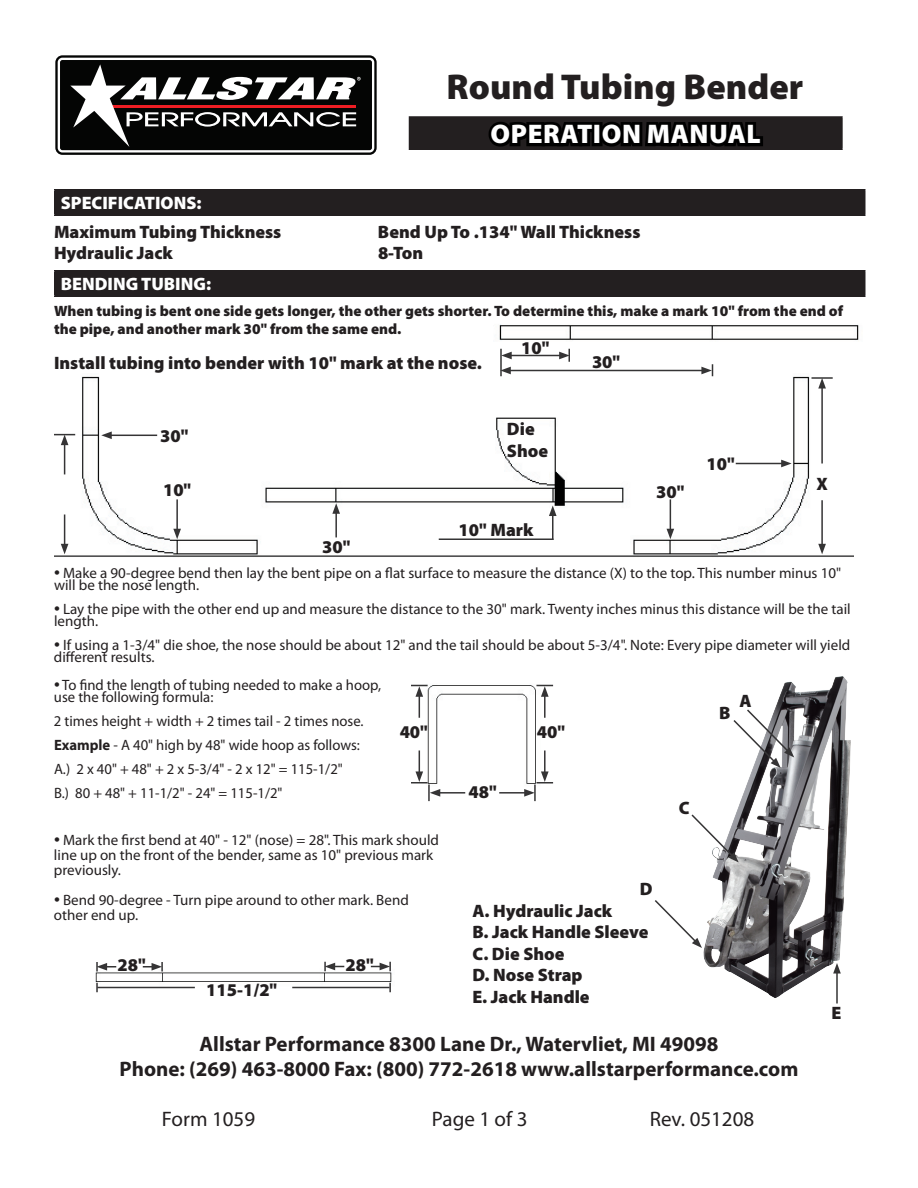
<style>
.page{position:relative;width:918px;height:1188px;background:#fff}
.page>*{position:absolute;margin:0;border:0;box-sizing:border-box;transform-origin:0 0}
.t1{font:900 36px "Myriad Pro";color:#231f20}
.t2{font:900 27px "Myriad Pro";letter-spacing:.02em;color:#fff}
.t3{font:700 21px/25.2px "Myriad Pro";color:#231f20;text-align:center}
.t4{font:21px "Myriad Pro";color:#231f20}
.t5{font:900 18px/21.6px "Myriad Pro";color:#231f20}
.t6{font:900 18px "Myriad Pro";color:#fff}
.t7{font:15px/12px "Myriad Pro";color:#231f20}
.t8{font:900 15px/18px "Myriad Pro";color:#231f20}
.s1{font-size:21px}
.s2{font-weight:700}
</style>
<div class="page">
<svg style="left:55px;top:55px;width:322px;height:100px;background:#303130"></svg>
<svg style="left:58px;top:58px;width:316px;height:95px"></svg>
<div style="left:60px;top:60px;width:312px;height:90px;background:#040504;border-radius:2px"></div>
<svg style="left:70px;top:64px;width:291px;height:83px"></svg>
<div style="left:410px;top:117px;width:432px;height:32px;background:#231f20"></div>
<hr style="left:409px;top:116px;width:434px;height:2px;background:#231f20">
<hr style="left:409px;top:118px;width:1px;height:30px;background:#231f20">
<hr style="left:841px;top:118px;width:2px;height:30px;background:#231f20">
<hr style="left:409px;top:148px;width:434px;height:2px;background:#231f20">
<svg style="left:486px;top:116px;width:280px;height:31px"></svg>
<div style="left:55px;top:190px;width:810px;height:25px;background:#231f20"></div>
<hr style="left:54px;top:189px;width:812px;height:1px;background:#231f20">
<hr style="left:54px;top:190px;width:2px;height:24px;background:#231f20">
<hr style="left:864px;top:190px;width:2px;height:24px;background:#231f20">
<hr style="left:54px;top:214px;width:812px;height:2px;background:#231f20">
<div style="left:55px;top:271px;width:810px;height:25px;background:#231f20"></div>
<hr style="left:54px;top:270px;width:812px;height:2px;background:#231f20">
<hr style="left:54px;top:272px;width:2px;height:24px;background:#231f20">
<hr style="left:864px;top:272px;width:2px;height:24px;background:#231f20">
<hr style="left:54px;top:296px;width:812px;height:1px;background:#231f20">
<img style="left:54px;top:374px;width:800px;height:183px">
<img style="left:499px;top:324px;width:360px;height:16px">
<hr style="left:500px;top:349px;width:2px;height:27px;background:#353435">
<hr style="left:509px;top:355px;width:52px;height:1px;background:#353435">
<svg style="left:559px;top:349px;width:11px;height:13px"></svg>
<svg style="left:501px;top:352px;width:11px;height:7px"></svg>
<hr style="left:508px;top:370px;width:196px;height:1px;background:#353435">
<svg style="left:701px;top:364px;width:12px;height:12px"></svg>
<svg style="left:500px;top:367px;width:11px;height:7px"></svg>
<hr style="left:64px;top:443px;width:1px;height:31px;background:#353435">
<svg style="left:54px;top:434px;width:21px;height:11px"></svg>
<hr style="left:64px;top:514px;width:1px;height:32px;background:#353435">
<svg style="left:61px;top:544px;width:7px;height:10px"></svg>
<hr style="left:109px;top:435px;width:48px;height:1px;background:#353435">
<svg style="left:101px;top:431px;width:11px;height:8px"></svg>
<hr style="left:176px;top:499px;width:2px;height:32px;background:#353435">
<svg style="left:173px;top:529px;width:8px;height:10px"></svg>
<hr style="left:335px;top:511px;width:2px;height:26px;background:#353435">
<svg style="left:332px;top:503px;width:8px;height:11px"></svg>
<hr style="left:552px;top:514px;width:2px;height:26px;background:#353435">
<svg style="left:549px;top:506px;width:8px;height:10px"></svg>
<hr style="left:439px;top:538px;width:115px;height:2px;background:#353435">
<hr style="left:670px;top:499px;width:1px;height:32px;background:#353435">
<svg style="left:667px;top:529px;width:7px;height:10px"></svg>
<hr style="left:736px;top:463px;width:47px;height:1px;background:#353435">
<svg style="left:781px;top:460px;width:11px;height:7px"></svg>
<hr style="left:812px;top:377px;width:21px;height:2px;background:#353435">
<hr style="left:821px;top:386px;width:2px;height:78px;background:#353435">
<svg style="left:818px;top:378px;width:8px;height:11px"></svg>
<hr style="left:821px;top:500px;width:2px;height:46px;background:#353435">
<svg style="left:818px;top:544px;width:8px;height:10px"></svg>
<img style="left:95px;top:961px;width:297px;height:32px">
<svg style="left:96px;top:962px;width:20px;height:10px"></svg>
<svg style="left:143px;top:962px;width:20px;height:10px"></svg>
<svg style="left:324px;top:962px;width:20px;height:9px"></svg>
<svg style="left:371px;top:962px;width:20px;height:9px"></svg>
<svg style="left:389px;top:983px;width:2px;height:9px"></svg>
<svg style="left:96px;top:983px;width:2px;height:9px"></svg>
<hr style="left:292px;top:987px;width:98px;height:1px;background:#353435">
<hr style="left:97px;top:987px;width:98px;height:1px;background:#353435">
<img style="left:411px;top:684px;width:143px;height:118px">
<svg style="left:411px;top:685px;width:17px;height:33px"></svg>
<hr style="left:544px;top:694px;width:2px;height:24px;background:#353435">
<svg style="left:536px;top:685px;width:17px;height:12px"></svg>
<hr style="left:544px;top:751px;width:2px;height:23px;background:#353435">
<hr style="left:438px;top:792px;width:27px;height:2px;background:#353435">
<svg style="left:411px;top:751px;width:29px;height:50px"></svg>
<hr style="left:499px;top:792px;width:28px;height:2px;background:#353435">
<svg style="left:524px;top:771px;width:29px;height:30px"></svg>
<img style="left:703px;top:676px;width:148px;height:322px">
<svg style="left:732px;top:708px;width:62px;height:60px"></svg>
<svg style="left:691px;top:813px;width:48px;height:49px"></svg>
<svg style="left:655px;top:900px;width:47px;height:48px"></svg>
<hr style="left:836px;top:971px;width:2px;height:33px;background:#353435">
<svg style="left:833px;top:963px;width:8px;height:11px"></svg>
<h1 class="t1" style="left:447px;top:66px;width:358px">Round Tubing Bender</h1>
<h2 class="t2" style="left:491px;top:119px;width:272px">OPERATION MANUAL</h2>
<p class="t6" style="left:61px;top:193px;width:142px">SPECIFICATIONS:</p>
<p class="t5" style="left:54px;top:221px;width:229px">Maximum Tubing Thickness</p>
<p class="t5" style="left:378px;top:221px;width:264px">Bend Up To .134" Wall Thickness</p>
<p class="t5" style="left:54px;top:243px;width:120px">Hydraulic Jack</p>
<p class="t5" style="left:378px;top:243px;width:47px">8-Ton</p>
<p class="t6" style="left:61px;top:274px;width:152px">BENDING TUBING:</p>
<p class="t8" style="left:54px;top:302px;width:791px">When tubing is bent one side gets longer, the other gets shorter. To determine this, make a mark 10" from the end of the pipe, and another mark 30" from the same end.</p>
<p class="t5" style="left:54px;top:352px;width:429px">Install tubing into bender with 10" mark at the nose.</p>
<p class="t5" style="left:160px;top:425px;width:30px">30"</p>
<p class="t5" style="left:163px;top:479px;width:30px">10"</p>
<p class="t5" style="left:521px;top:337px;width:30px">10"</p>
<p class="t5" style="left:507px;top:418px;width:43px">Die<br>Shoe</p>
<p class="t5" style="left:322px;top:536px;width:30px">30"</p>
<p class="t5" style="left:459px;top:519px;width:76px">10" Mark</p>
<p class="t5" style="left:592px;top:352px;width:30px">30"</p>
<p class="t5" style="left:656px;top:481px;width:30px">30"</p>
<p class="t5" style="left:706px;top:454px;width:30px">10"</p>
<p class="t5" style="left:816px;top:473px;width:13px">X</p>
<p class="t7" style="left:54px;top:568px;width:789px"><span class="s1">•</span> Make a 90-degree bend then lay the bent pipe on a flat surface to measure the distance (X) to the top. This number minus 10" will be the nose length.</p>
<p class="t7" style="left:54px;top:604px;width:798px"><span class="s1">•</span> Lay the pipe with the other end up and measure the distance to the 30" mark. Twenty inches minus this distance will be the tail length.</p>
<p class="t7" style="left:54px;top:640px;width:798px"><span class="s1">•</span> If using a 1-3/4" die shoe, the nose should be about 12" and the tail should be about 5-3/4". Note: Every pipe diameter will yield different results.</p>
<p class="t7" style="left:54px;top:679px;width:329px"><span class="s1">•</span> To find the length of tubing needed to make a hoop, use the following formula:</p>
<p class="t7" style="left:54px;top:709px;width:311px;line-height:24px">2 times height + width + 2 times tail - 2 times nose.<br><span class="s2">Example</span> - A 40" high by 48" wide hoop as follows:<br>A.) 2 x 40" + 48" + 2 x 5-3/4" - 2 x 12" = 115-1/2"<br>B.) 80 + 48" + 11-1/2" - 24" = 115-1/2"</p>
<p class="t7" style="left:54px;top:833px;width:387px;line-height:15px"><span class="s1">•</span> Mark the first bend at 40" - 12" (nose) = 28". This mark should line up on the front of the bender, same as 10" previous mark previously.</p>
<p class="t7" style="left:54px;top:893px;width:356px;line-height:15px"><span class="s1">•</span> Bend 90-degree - Turn pipe around to other mark. Bend other end up.</p>
<p class="t5" style="left:118px;top:954px;width:30px">28"</p>
<p class="t5" style="left:346px;top:954px;width:30px">28"</p>
<p class="t5" style="left:206px;top:979px;width:72px">115-1/2"</p>
<p class="t5" style="left:400px;top:721px;width:30px">40"</p>
<p class="t5" style="left:537px;top:721px;width:30px">40"</p>
<p class="t5" style="left:468px;top:782px;width:30px">48"</p>
<p class="t5" style="left:640px;top:878px;width:14px">D</p>
<p class="t5" style="left:473px;top:900px;width:177px">A. Hydraulic Jack<br>B. Jack Handle Sleeve<br>C. Die Shoe<br>D. Nose Strap<br>E. Jack Handle</p>
<p class="t5" style="left:679px;top:797px;width:12px">C</p>
<p class="t5" style="left:719px;top:703px;width:13px">B</p>
<p class="t5" style="left:740px;top:690px;width:14px">A</p>
<h3 class="t3" style="left:120px;top:1031px;width:680px">Allstar Performance 8300 Lane Dr., Watervliet, MI 49098<br>Phone: (269) 463-8000 Fax: (800) 772-2618 www.allstarperformance.com</h3>
<h3 class="t4" style="left:162px;top:1108px;width:95px">Form 1059</h3>
<h3 class="t4" style="left:432px;top:1108px;width:97px">Page 1 of 3</h3>
<h3 class="t4" style="left:650px;top:1108px;width:106px">Rev. 051208</h3>
<p class="t5" style="left:832px;top:1003px;width:11px">E</p>
</div>
